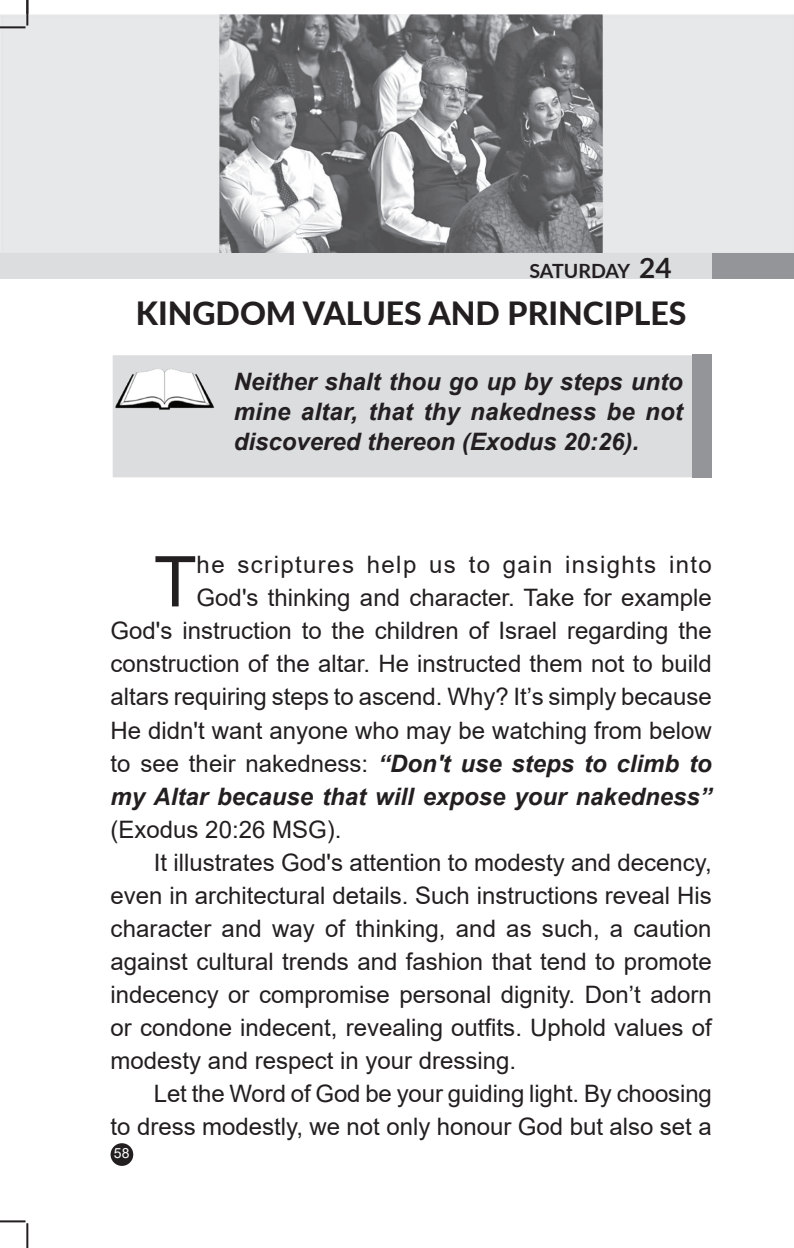
<style>
.page{position:relative;width:794px;height:1248px;background:#fff}
.page>*{position:absolute;margin:0;border:0;box-sizing:border-box;transform-origin:0 0}
.t1{font:70.2px "Arial";color:#231f20}
.t2{font:900 32px "Lato";color:#231f20}
.t3{font:24px/33px "Arial";color:#231f20;text-align:right}
.t4{font:italic 700 24px/30px "Arial";color:#231f20;text-align:justify}
.t5{font:700 19.6px "Lato";letter-spacing:-.015em;color:#231f20}
.t6{font:14px "Arial";color:#fff}
.s1{font-size:28px}
.s2{font-weight:700;font-style:italic}
</style>
<div class="page">
<div style="left:0;top:252px;width:794px;height:27px;background:#939598"></div>
<div style="left:0;top:252px;width:712px;height:27px;background:#dcdddf"></div>
<div style="left:111px;top:1143px;width:22px;height:22px;background:#231f20;border-radius:50%"></div>
<hr style="left:0;top:1220px;width:26px;height:2px;background:#231f20">
<hr style="left:26px;top:1222px;width:2px;height:25px;background:#231f20">
<img style="left:0;top:14px;width:794px;height:239px">
<hr style="left:0;top:26px;width:26px;height:2px;background:#231f20">
<hr style="left:26px;top:0;width:2px;height:26px;background:#231f20">
<div style="left:111px;top:353px;width:584px;height:126px;background:#dcdddf;border:2px solid #fff"></div>
<div style="left:692px;top:354px;width:20px;height:124px;background:#939598"></div>
<img style="left:112px;top:353px;width:107px;height:96px">
<p class="t5" style="left:529px;top:256px;width:144px">SATURDAY <span class="s1">24</span></p>
<h2 class="t2" style="left:136px;top:290px;width:552px">KINGDOM VALUES AND PRINCIPLES</h2>
<p class="t4" style="left:234px;top:367px;width:451px">Neither shalt thou go up by steps unto mine altar, that thy nakedness be not discovered thereon (Exodus 20:26).</p>
<h1 class="t1" style="left:154px;top:533px;width:44px">T</h1>
<p class="t3" style="left:111px;top:548px;width:603px">he scriptures help us to gain insights into<br>God's thinking and character. Take for example<br>God's instruction to the children of Israel regarding the construction of the altar. He instructed them not to build altars requiring steps to ascend. Why? It’s simply because He didn't want anyone who may be watching from below to see their nakedness: <span class="s2">“Don't use steps to climb to my Altar because that will expose your nakedness”</span></p>
<p class="t3" style="left:111px;top:812px;width:232px">(Exodus 20:26 MSG).</p>
<p class="t3" style="left:154px;top:845px;width:559px">It illustrates God's attention to modesty and decency,</p>
<p class="t3" style="left:111px;top:878px;width:602px">even in architectural details. Such instructions reveal His</p>
<p class="t3" style="left:111px;top:911px;width:602px">character and way of thinking, and as such, a caution</p>
<p class="t3" style="left:111px;top:944px;width:602px">against cultural trends and fashion that tend to promote</p>
<p class="t3" style="left:111px;top:977px;width:602px">indecency or compromise personal dignity. Don’t adorn</p>
<p class="t3" style="left:111px;top:1010px;width:602px">or condone indecent, revealing outfits. Uphold values of</p>
<p class="t3" style="left:111px;top:1043px;width:407px">modesty and respect in your dressing.</p>
<p class="t3" style="left:154px;top:1076px;width:559px">Let the Word of God be your guiding light. By choosing</p>
<p class="t3" style="left:111px;top:1109px;width:602px">to dress modestly, we not only honour God but also set a</p>
<p class="t6" style="left:114px;top:1143px;width:17px">58</p>
</div>
